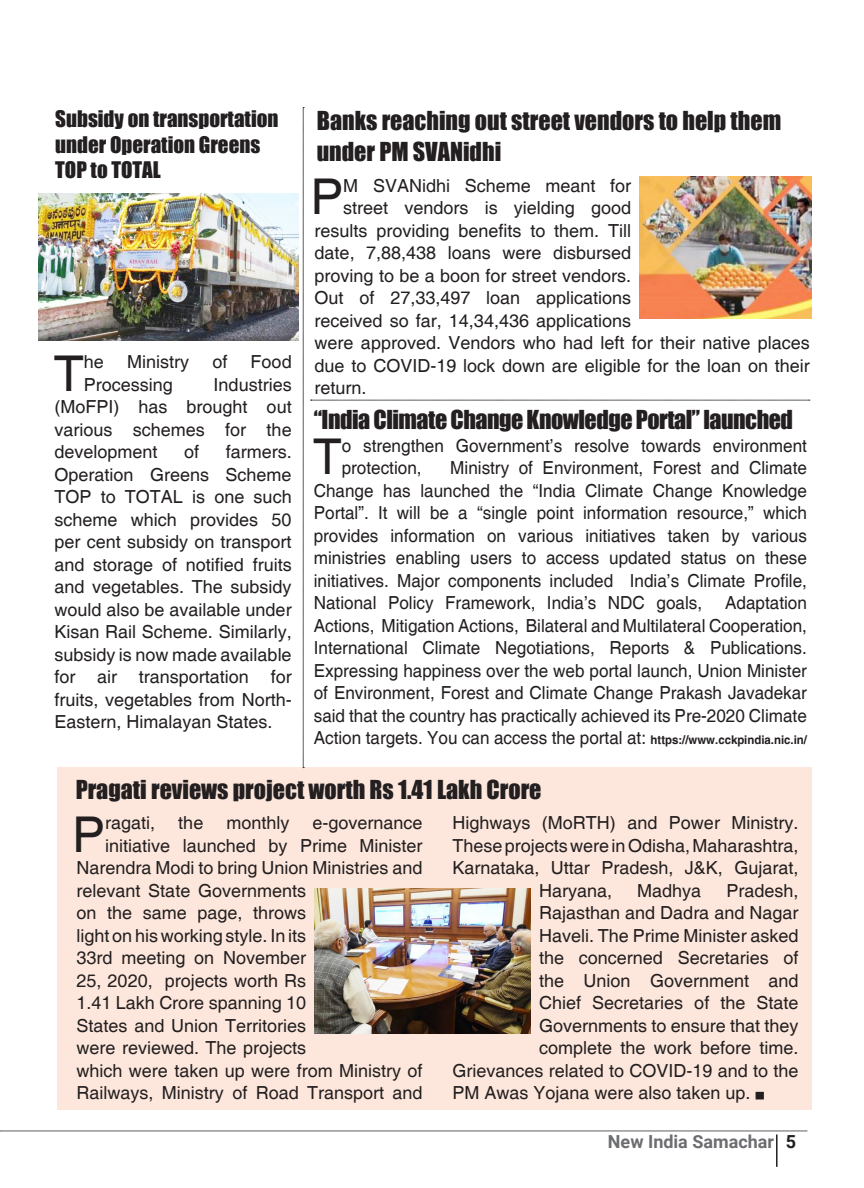
<style>
.page{position:relative;width:864px;height:1188px;background:#fff}
.page>*{position:absolute;margin:0;border:0;box-sizing:border-box;transform-origin:0 0}
.box_text{font:49.35px "Helvetica";color:#231f20}
.box_text-2{font:49.35px "Helvetica";color:#231f20;scale:.95 1}
.t1{font:24px/31.5px "Impact";color:#231f20}
.t2{font:24px "Impact";letter-spacing:-.02em;color:#231f20}
.t3{font:21px/25.5px "Impact";color:#231f20}
.box_text-3{font:18px/22.5px "Helvetica";color:#231f20;text-align:justify}
.box_text-4{font:18px/22.5px "Helvetica";color:#231f20;text-align:justify;scale:.95 1}
.t4{font:700 18px "Roboto";color:#6c6d70}
.s1{font-weight:700;font-size:12px}
.s2{color:#231f20}
</style>
<div class="page">
<hr style="left:776px;top:1134px;width:2px;height:33px;background:#231f20">
<hr style="left:0;top:1130px;width:807px;height:2px;background:#939598">
<div style="left:57px;top:767px;width:755px;height:343px;background:#fde7dc"></div>
<svg style="left:303px;top:107px;width:1px;height:661px"></svg>
<svg style="left:311px;top:400px;width:499px;height:1px"></svg>
<div style="left:756px;top:1093px;width:7px;height:6px;background:#231f20"></div>
<div style="left:756px;top:1092px;width:8px;height:7px;border:2px solid #231f20"></div>
<img style="left:640px;top:176px;width:171px;height:143px">
<img style="left:38px;top:193px;width:261px;height:147px">
<img style="left:315px;top:889px;width:216px;height:144px">
<p class="t3" style="left:55px;top:106px;width:225px">Subsidy on transportation under Operation Greens<br>TOP to TOTAL</p>
<p class="box_text" style="left:54px;top:345px;width:32px">T</p>
<p class="box_text-3" style="left:84px;top:351px;width:22px">he</p>
<p class="box_text-3" style="left:127px;top:351px;width:63px">Ministry</p>
<p class="box_text-3" style="left:212px;top:351px;width:17px">of</p>
<p class="box_text-3" style="left:251px;top:351px;width:43px">Food</p>
<p class="box_text-3" style="left:54px;top:374px;width:239px;text-indent:159px">Industries (MoFPI) has brought out various schemes for the development</p>
<p class="box_text-3" style="left:84px;top:374px;width:91px">Processing</p>
<p class="box_text-3" style="left:54px;top:441px;width:239px;text-indent:171px">farmers.<br>Operation Greens Scheme TOP to TOTAL is one such scheme which provides 50 per cent subsidy on transport and storage of notified fruits and vegetables. The subsidy would also be available under Kisan Rail Scheme. Similarly, subsidy is now made available for air transportation for fruits, vegetables from North-Eastern, Himalayan States.</p>
<p class="box_text-3" style="left:184px;top:441px;width:17px">of</p>
<p class="t1" style="left:317px;top:104px;width:466px">Banks reaching out street vendors to help them under PM SVANidhi</p>
<p class="box_text" style="left:310px;top:168px;width:34px">P</p>
<p class="box_text-3" style="left:343px;top:175px;width:289px">M SVANidhi Scheme meant for</p>
<p class="box_text-3" style="left:343px;top:197px;width:289px">street vendors is yielding good</p>
<p class="box_text-3" style="left:315px;top:220px;width:318px">results providing benefits to them. Till</p>
<p class="box_text-3" style="left:315px;top:242px;width:318px">date, 7,88,438 loans were disbursed</p>
<p class="box_text-3" style="left:315px;top:265px;width:318px">proving to be a boon for street vendors.</p>
<p class="box_text-3" style="left:315px;top:287px;width:318px">Out of 27,33,497 loan applications</p>
<p class="box_text-3" style="left:315px;top:310px;width:318px">received so far, 14,34,436 applications</p>
<p class="box_text-3" style="left:315px;top:332px;width:497px">were approved. Vendors who had left for their native places</p>
<p class="box_text-3" style="left:315px;top:355px;width:497px">due to COVID-19 lock down are eligible for the loan on their</p>
<p class="box_text-3" style="left:315px;top:377px;width:54px">return.</p>
<p class="t2" style="left:314px;top:401px;width:481px">“India Climate Change Knowledge Portal” launched</p>
<p class="box_text-2" style="left:313px;top:428px;width:32px">T</p>
<p class="box_text-4" style="left:342px;top:435px;width:491px">o strengthen Government’s resolve towards environment protection,</p>
<p class="box_text-4" style="left:314px;top:457px;width:521px;text-indent:137px">Ministry of Environment, Forest and Climate Change has launched the “India Climate Change Knowledge Portal”. It will be a “single point information resource,” which provides information on various initiatives taken by various ministries enabling users to access updated status on these initiatives. Major components included India’s Climate Profile, National Policy Framework, India’s NDC goals,</p>
<p class="box_text-4" style="left:314px;top:592px;width:521px;text-indent:411px">Adaptation Actions, Mitigation Actions, Bilateral and Multilateral Cooperation, International Climate Negotiations, Reports &amp; Publications.<br>Expressing happiness over the web portal launch, Union Minister of Environment, Forest and Climate Change Prakash Javadekar said that the country has practically achieved its Pre-2020 Climate Action targets. You can access the portal at: <span class="s1">https://www.cckpindia.nic.in/</span></p>
<p class="t1" style="left:76px;top:773px;width:467px">Pragati reviews project worth Rs 1.41 Lakh Crore</p>
<p class="box_text" style="left:72px;top:806px;width:34px">P</p>
<p class="box_text-3" style="left:105px;top:813px;width:52px">ragati,</p>
<p class="box_text-3" style="left:178px;top:813px;width:27px">the</p>
<p class="box_text-3" style="left:226px;top:813px;width:65px">monthly</p>
<p class="box_text-3" style="left:313px;top:813px;width:112px">e-governance</p>
<p class="box_text-3" style="left:452px;top:813px;width:348px">Highways (MoRTH) and Power Ministry.</p>
<p class="box_text-3" style="left:452px;top:835px;width:348px">These projects were in Odisha, Maharashtra,</p>
<p class="box_text-3" style="left:452px;top:858px;width:348px">Karnataka, Uttar Pradesh, J&amp;K, Gujarat,</p>
<p class="box_text-3" style="left:539px;top:880px;width:75px">Haryana,</p>
<p class="box_text-3" style="left:637px;top:880px;width:66px">Madhya</p>
<p class="box_text-3" style="left:726px;top:880px;width:74px">Pradesh,</p>
<p class="box_text-3" style="left:539px;top:903px;width:261px">Rajasthan and Dadra and Nagar</p>
<p class="box_text-3" style="left:539px;top:925px;width:261px">Haveli. The Prime Minister asked</p>
<p class="box_text-3" style="left:539px;top:948px;width:261px">the concerned Secretaries of</p>
<p class="box_text-3" style="left:539px;top:970px;width:261px">the Union Government and</p>
<p class="box_text-3" style="left:539px;top:993px;width:261px">Chief Secretaries of the State</p>
<p class="box_text-3" style="left:539px;top:1015px;width:261px">Governments to ensure that they</p>
<p class="box_text-3" style="left:539px;top:1038px;width:261px">complete the work before time.</p>
<p class="box_text-3" style="left:452px;top:1060px;width:348px">Grievances related to COVID-19 and to the</p>
<p class="box_text-3" style="left:452px;top:1083px;width:300px">PM Awas Yojana were also taken up.</p>
<p class="box_text-3" style="left:105px;top:835px;width:319px">initiative launched by Prime Minister</p>
<p class="box_text-3" style="left:77px;top:858px;width:348px">Narendra Modi to bring Union Ministries and</p>
<p class="box_text-3" style="left:77px;top:880px;width:231px">relevant State Governments</p>
<p class="box_text-3" style="left:77px;top:903px;width:231px">on the same page, throws</p>
<p class="box_text-3" style="left:77px;top:925px;width:231px">light on his working style. In its</p>
<p class="box_text-3" style="left:77px;top:948px;width:231px">33rd meeting on November</p>
<p class="box_text-3" style="left:77px;top:970px;width:231px">25, 2020, projects worth Rs</p>
<p class="box_text-3" style="left:77px;top:993px;width:231px">1.41 Lakh Crore spanning 10</p>
<p class="box_text-3" style="left:77px;top:1015px;width:231px">States and Union Territories</p>
<p class="box_text-3" style="left:77px;top:1038px;width:231px">were reviewed. The projects</p>
<p class="box_text-3" style="left:77px;top:1060px;width:348px">which were taken up were from Ministry of</p>
<p class="box_text-3" style="left:77px;top:1083px;width:348px">Railways, Ministry of Road Transport and</p>
<p class="t4" style="left:608px;top:1129px;width:190px">New India Samachar <span class="s2">5</span></p>
</div>
